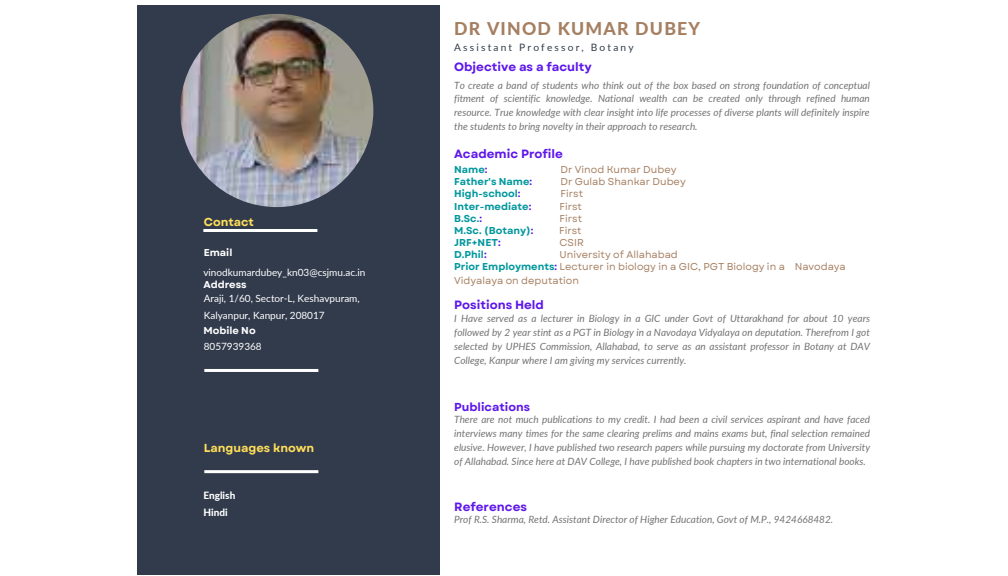
<style>
.page{position:relative;width:1008px;height:576px;background:#fff}
.page>*{position:absolute;margin:0;border:0;box-sizing:border-box;transform-origin:0 0}
.t1{font:800 17.6px "Lato";letter-spacing:.07em;color:#a57f61}
.t2{font:700 12px "Garet";color:#5e17eb}
.t3{font:700 11.6px "Garet";color:#ffde59}
.t4{font:700 11.6px "Garet";color:#5e17eb}
.t5{font:italic 10px/14px "Lato";color:#737373;text-align:justify}
.t6{font:10px/12.8px "Garet";color:#a57f61}
.t7{font:10px/16.8px "Lato";color:#fff}
.t8{font:700 10px "Garet";color:#03989e}
.t9{font:10px "Lato";letter-spacing:.215em;color:#323b4c}
.t10{font:700 10px "Garet";color:#fff}
.t11{font:800 10px/17.6px "Lato";color:#fff}
.s1{color:#5e17eb}
.s2{font-weight:700;color:#03989e}
.s3{font-weight:700;color:#5e17eb}
</style>
<div class="page">
<div style="left:137px;top:5px;width:303px;height:570px;background:#323b4c"></div>
<hr style="left:203px;top:229px;width:114px;height:3px;background:#fff">
<hr style="left:204px;top:369px;width:114px;height:3px;background:#fff">
<img style="left:180px;top:14px;width:193px;height:193px;border-radius:50%">
<hr style="left:204px;top:470px;width:114px;height:3px;background:#fff">
<p class="t3" style="left:204px;top:214px;width:52px">Contact</p>
<p class="t10" style="left:204px;top:246px;width:30px">Email</p>
<p class="t7" style="left:204px;top:290px;width:158px">Araji, 1/60, Sector-L, Keshavpuram,<br>Kalyanpur, Kanpur, 208017</p>
<p class="t7" style="left:203px;top:263px;width:164px">vinodkumardubey_kn03@csjmu.ac.in</p>
<p class="t10" style="left:203px;top:277px;width:45px">Address</p>
<p class="t10" style="left:203px;top:323px;width:54px">Mobile No</p>
<p class="t7" style="left:204px;top:338px;width:60px">8057939368</p>
<p class="t3" style="left:204px;top:440px;width:112px">Languages known</p>
<p class="t11" style="left:203px;top:486px;width:33px">English<br>Hindi</p>
<h1 class="t1" style="left:454px;top:18px;width:248px">DR VINOD KUMAR DUBEY</h1>
<p class="t9" style="left:454px;top:41px;width:181px">Assistant Professor, Botany</p>
<p class="t5" style="left:454px;top:78px;width:417px">To create a band of students who think out of the box based on strong foundation of conceptual fitment of scientific knowledge. National wealth can be created only through refined human resource. True knowledge with clear insight into life processes of diverse plants will definitely inspire the students to bring novelty in their approach to research.</p>
<p class="t2" style="left:454px;top:145px;width:110px">Academic Profile</p>
<p class="t2" style="left:454px;top:58px;width:139px">Objective as a faculty</p>
<p class="t8" style="left:454px;top:162px;width:35px">Name<span class="s1">:</span></p>
<p class="t6" style="left:560px;top:163px;width:118px">Dr Vinod Kumar Dubey</p>
<p class="t8" style="left:454px;top:174px;width:79px">Father's Name<span class="s1">:</span></p>
<p class="t6" style="left:560px;top:175px;width:127px">Dr Gulab Shankar Dubey</p>
<p class="t8" style="left:454px;top:187px;width:68px">High-school<span class="s1">:</span></p>
<p class="t6" style="left:561px;top:188px;width:24px">First</p>
<p class="t8" style="left:454px;top:199px;width:79px">Inter-mediate<span class="s1">:</span></p>
<p class="t6" style="left:560px;top:200px;width:24px">First</p>
<p class="t8" style="left:454px;top:211px;width:29px">B.Sc.<span class="s1">:</span></p>
<p class="t6" style="left:560px;top:212px;width:24px">First</p>
<p class="t8" style="left:454px;top:223px;width:81px">M.Sc. (Botany)<span class="s1">:</span></p>
<p class="t6" style="left:559px;top:224px;width:24px">First</p>
<p class="t8" style="left:454px;top:235px;width:48px">JRF+NET<span class="s1">:</span></p>
<p class="t6" style="left:559px;top:236px;width:26px">CSIR</p>
<p class="t8" style="left:454px;top:247px;width:34px">D.Phil<span class="s1">:</span></p>
<p class="t6" style="left:454px;top:248px;width:393px;text-indent:105px">University of Allahabad<br><span class="s2">Prior Employments</span><span class="s3">:</span> Lecturer in biology in a GIC, PGT Biology in a Navodaya<br>Vidyalaya on deputation</p>
<p class="t2" style="left:454px;top:297px;width:91px">Positions Held</p>
<p class="t5" style="left:454px;top:311px;width:417px">I Have served as a lecturer in Biology in a GIC under Govt of Uttarakhand for about 10 years followed by 2 year stint as a PGT in Biology in a Navodaya Vidyalaya on deputation. Therefrom I got selected by UPHES Commission, Allahabad, to serve as an assistant professor in Botany at DAV College, Kanpur where I am giving my services currently.</p>
<p class="t4" style="left:454px;top:398px;width:77px">Publications</p>
<p class="t5" style="left:454px;top:412px;width:417px">There are not much publications to my credit. I had been a civil services aspirant and have faced interviews many times for the same clearing prelims and mains exams but, final selection remained elusive. However, I have published two research papers while pursuing my doctorate from University of Allahabad. Since here at DAV College, I have published book chapters in two international books.</p>
<p class="t2" style="left:454px;top:499px;width:74px">References</p>
<p class="t5" style="left:454px;top:512px;width:381px">Prof R.S. Sharma, Retd. Assistant Director of Higher Education, Govt of M.P., 9424668482.</p>
</div>
